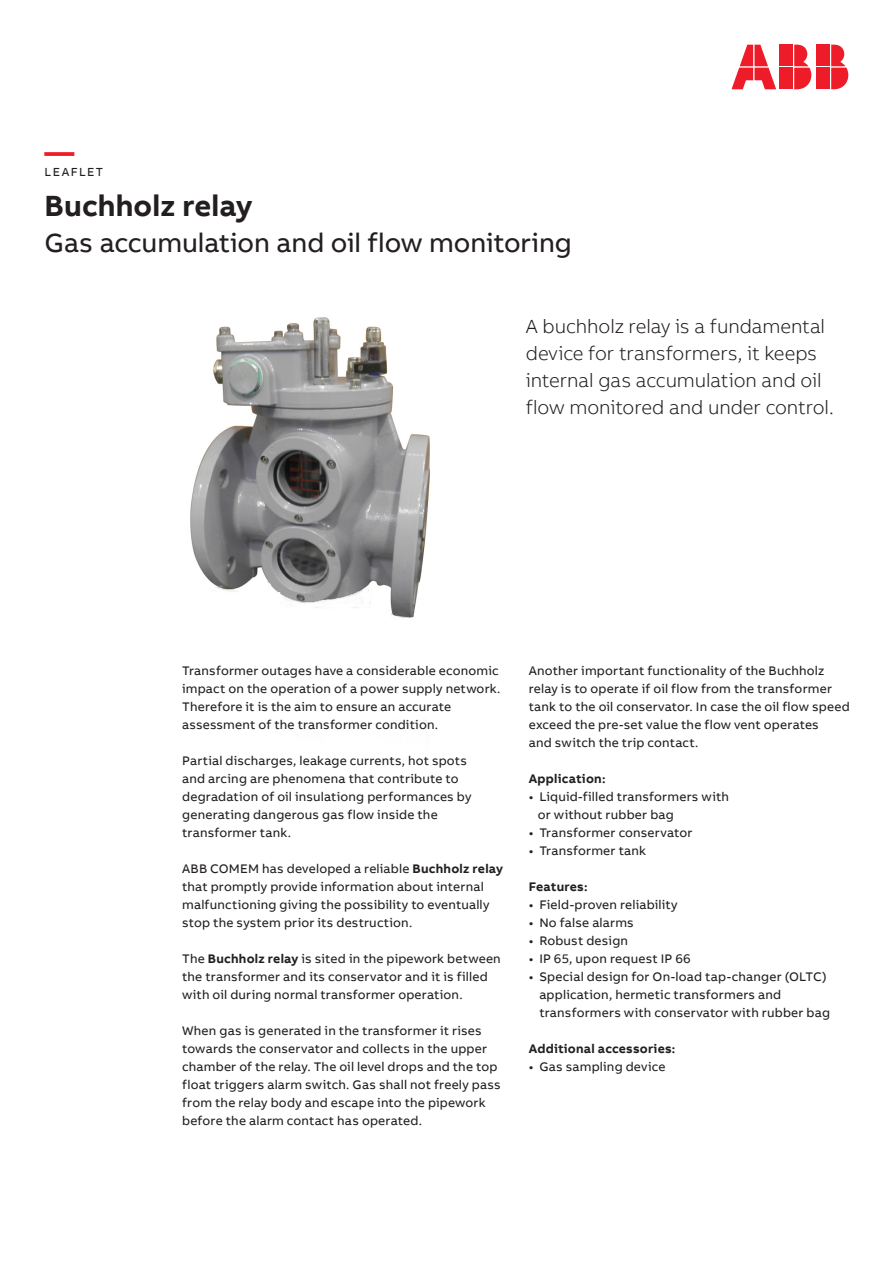
<style>
.page{position:relative;width:893px;height:1263px;background:#fff}
.page>*{position:absolute;margin:0;border:0;box-sizing:border-box;transform-origin:0 0}
.Headline_M_20pt_24pt{font:700 30px "AB Bvoice";letter-spacing:.005em;color:#231f20}
.Headline_M_20pt_24pt-2{font:700 30px "AB Bvoice";color:#ee1c28}
.Headline_M_20pt_24pt-3{font:27px "AB Bvoice";letter-spacing:-.005em;color:#231f20}
.Subheadline_M_20pt_2{font:300 19.5px/27px "AB Bvoice";letter-spacing:-.005em;color:#231f20}
.Copytext_8_5pt_12pt{font:12.75px/18px "AB Bvoice";letter-spacing:.015em;color:#231f20}
.Listing_01_8_5pt_12p{font:700 12.75px "AB Bvoice";letter-spacing:.02em;color:#231f20}
.Paragraph_Title_8_5p{font:700 12.75px "AB Bvoice";letter-spacing:.02em;color:#231f20}
.Listing_01_8_5pt_12p-2{font:12.75px "AB Bvoice";letter-spacing:.015em;color:#231f20}
.Category_M_8pt_9_6pt{font:12px "AB Bvoice";letter-spacing:.12em;color:#231f20}
.s1{font-weight:700}
</style>
<div class="page">
<img style="left:190px;top:317px;width:241px;height:406px">
<div style="left:817px;top:45px;width:13px;height:21px;background:#ee1c28"></div>
<div style="left:817px;top:68px;width:13px;height:21px;background:#ee1c28"></div>
<svg style="left:831px;top:45px;width:17px;height:44px"></svg>
<svg style="left:731px;top:45px;width:45px;height:44px"></svg>
<div style="left:780px;top:45px;width:13px;height:21px;background:#ee1c28"></div>
<div style="left:780px;top:68px;width:13px;height:21px;background:#ee1c28"></div>
<svg style="left:794px;top:45px;width:17px;height:44px"></svg>
<p class="Headline_M_20pt_24pt-2" style="left:45px;top:132px;width:31px">—</p>
<p class="Category_M_8pt_9_6pt" style="left:45px;top:165px;width:60px">LEAFLET</p>
<p class="Headline_M_20pt_24pt" style="left:45px;top:186px;width:209px">Buchholz relay</p>
<p class="Headline_M_20pt_24pt-3" style="left:45px;top:226px;width:529px">Gas accumulation and oil flow monitoring</p>
<p class="Subheadline_M_20pt_2" style="left:526px;top:313px;width:309px">A buchholz relay is a fundamental device for transformers, it keeps internal gas accumulation and oil flow monitored and under control.</p>
<p class="Copytext_8_5pt_12pt" style="left:182px;top:661px;width:320px">Transformer outages have a considerable economic impact on the operation of a power supply network.<br>Therefore it is the aim to ensure an accurate</p>
<p class="Copytext_8_5pt_12pt" style="left:182px;top:715px;width:257px">assessment of the transformer condition.</p>
<p class="Copytext_8_5pt_12pt" style="left:182px;top:751px;width:286px">Partial discharges, leakage currents, hot spots</p>
<p class="Copytext_8_5pt_12pt" style="left:182px;top:769px;width:278px">and arcing are phenomena that contribute to</p>
<p class="Copytext_8_5pt_12pt" style="left:182px;top:787px;width:291px">degradation of oil insulationg performances by</p>
<p class="Copytext_8_5pt_12pt" style="left:182px;top:805px;width:257px">generating dangerous gas flow inside the</p>
<p class="Copytext_8_5pt_12pt" style="left:182px;top:823px;width:110px">transformer tank.</p>
<p class="Copytext_8_5pt_12pt" style="left:182px;top:859px;width:323px">ABB COMEM has developed a reliable <span class="s1">Buchholz relay </span>that promptly provide information about internal malfunctioning giving the possibility to eventually stop the system prior its destruction.</p>
<p class="Copytext_8_5pt_12pt" style="left:182px;top:949px;width:320px">The <span class="s1">Buchholz relay</span> is sited in the pipework between the transformer and its conservator and it is filled with oil during normal transformer operation.</p>
<p class="Copytext_8_5pt_12pt" style="left:182px;top:1021px;width:301px">When gas is generated in the transformer it rises</p>
<p class="Copytext_8_5pt_12pt" style="left:182px;top:1039px;width:320px">towards the conservator and collects in the upper chamber of the relay. The oil level drops and the top float triggers alarm switch. Gas shall not freely pass from the relay body and escape into the pipework before the alarm contact has operated.</p>
<p class="Copytext_8_5pt_12pt" style="left:529px;top:661px;width:297px">Another important functionality of the Buchholz</p>
<p class="Copytext_8_5pt_12pt" style="left:529px;top:679px;width:322px">relay is to operate if oil flow from the transformer tank to the oil conservator. In case the oil flow speed exceed the pre-set value the flow vent operates</p>
<p class="Copytext_8_5pt_12pt" style="left:529px;top:733px;width:171px">and switch the trip contact.</p>
<p class="Paragraph_Title_8_5p" style="left:529px;top:770px;width:78px">Application:</p>
<p class="Copytext_8_5pt_12pt" style="left:529px;top:787px;width:202px">• Liquid-filled transformers with</p>
<p class="Listing_01_8_5pt_12p-2" style="left:538px;top:807px;width:137px">or without rubber bag</p>
<p class="Copytext_8_5pt_12pt" style="left:529px;top:823px;width:165px">• Transformer conservator</p>
<p class="Copytext_8_5pt_12pt" style="left:529px;top:841px;width:119px">• Transformer tank</p>
<p class="Paragraph_Title_8_5p" style="left:529px;top:878px;width:60px">Features:</p>
<p class="Copytext_8_5pt_12pt" style="left:529px;top:895px;width:150px">• Field-proven reliability</p>
<p class="Copytext_8_5pt_12pt" style="left:529px;top:913px;width:107px">• No false alarms</p>
<p class="Copytext_8_5pt_12pt" style="left:529px;top:931px;width:101px">• Robust design</p>
<p class="Copytext_8_5pt_12pt" style="left:529px;top:949px;width:164px">• IP 65, upon request IP 66</p>
<p class="Copytext_8_5pt_12pt" style="left:539px;top:967px;width:292px;text-indent:-11px">• Special design for On-load tap-changer (OLTC) application, hermetic transformers and transformers with conservator with rubber bag</p>
<p class="Listing_01_8_5pt_12p" style="left:529px;top:1040px;width:148px">Additional accessories:</p>
<p class="Copytext_8_5pt_12pt" style="left:529px;top:1057px;width:138px">• Gas sampling device</p>
</div>
